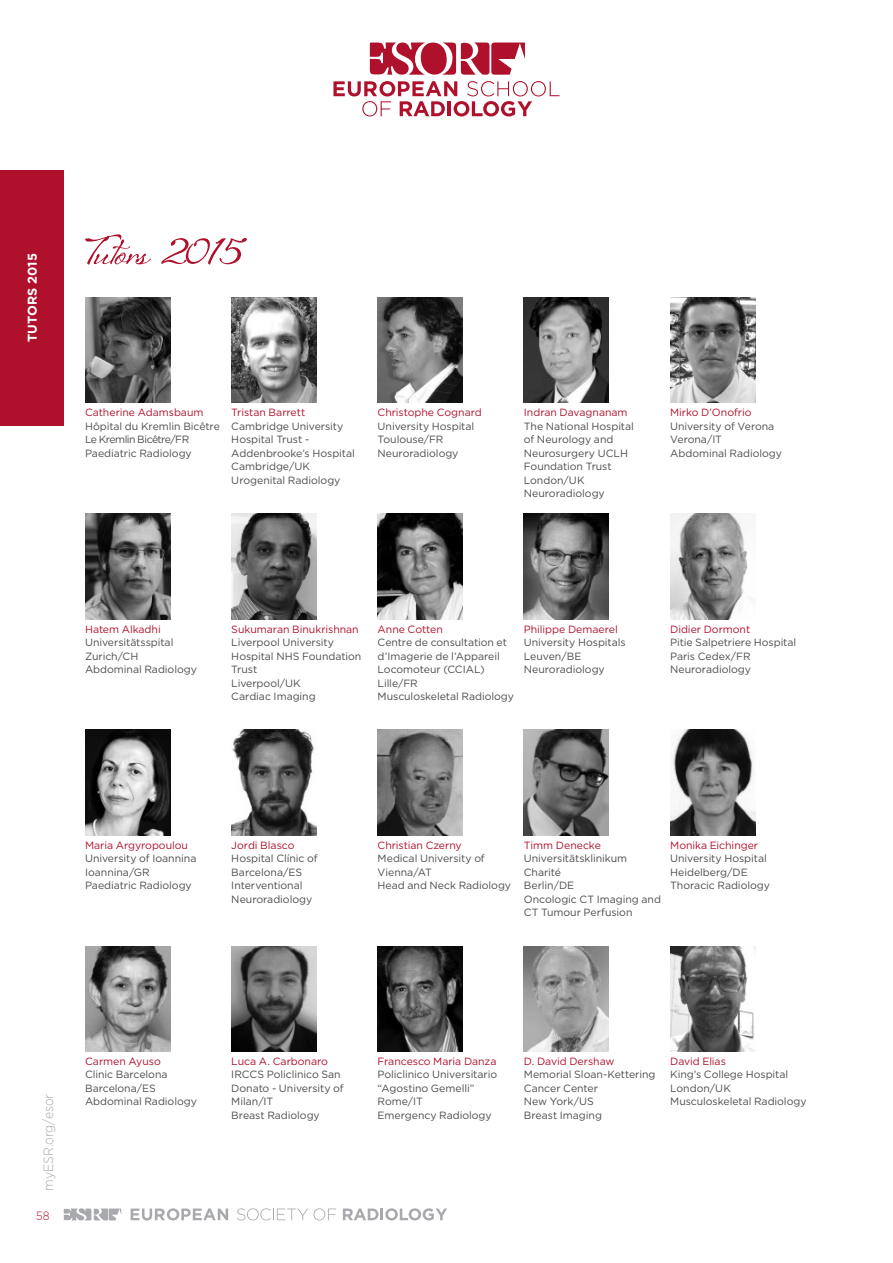
<style>
.page{position:relative;width:893px;height:1263px;background:#fff}
.page>*{position:absolute;margin:0;border:0;box-sizing:border-box;transform-origin:0 0}
.My_experience___Facu{font:700 51px "Sheila";letter-spacing:-.03em;color:#af112c}
.myESR_org_esor{font:300 13.5px "Gotham";color:#a8a9ad;scale:.9 1}
.t1{font:700 12.75px "Gotham";color:#fff}
.Seitennummerierung{font:300 12px "Gotham";color:#af112c;scale:.9 1}
.Tutors_-_Training_Ce{font:10.5px/13.5px "Gotham";letter-spacing:-.005em;color:#4b4c4d}
.Tutors_-_Topic{font:10.5px/13.5px "Gotham";letter-spacing:-.005em;color:#4b4c4d}
.Tutors_-_Name{font:10.5px "Gotham";letter-spacing:-.005em;color:#af112c}
.Tutors_-_Land{font:10.5px "Gotham";letter-spacing:-.005em;color:#4b4c4d}
.Tutors_-_Land-2{font:10.5px "Gotham";letter-spacing:-.055em;color:#4b4c4d}
</style>
<div class="page">
<svg style="left:370px;top:43px;width:155px;height:32px"></svg>
<svg style="left:333px;top:81px;width:226px;height:35px"></svg>
<div style="left:0;top:170px;width:64px;height:255px;background:#af112c"></div>
<svg style="left:64px;top:1208px;width:57px;height:12px"></svg>
<svg style="left:131px;top:1208px;width:97px;height:12px"></svg>
<svg style="left:237px;top:1208px;width:99px;height:12px"></svg>
<svg style="left:343px;top:1208px;width:104px;height:12px"></svg>
<img style="left:85px;top:298px;width:85px;height:105px">
<img style="left:85px;top:514px;width:85px;height:105px">
<img style="left:85px;top:730px;width:85px;height:105px">
<img style="left:85px;top:946px;width:85px;height:105px">
<img style="left:231px;top:298px;width:85px;height:105px">
<img style="left:231px;top:514px;width:85px;height:105px">
<img style="left:231px;top:730px;width:85px;height:105px">
<img style="left:231px;top:946px;width:85px;height:105px">
<img style="left:378px;top:298px;width:85px;height:105px">
<img style="left:378px;top:514px;width:85px;height:105px">
<img style="left:378px;top:730px;width:85px;height:105px">
<img style="left:378px;top:946px;width:85px;height:105px">
<img style="left:524px;top:298px;width:85px;height:105px">
<img style="left:524px;top:514px;width:85px;height:105px">
<img style="left:524px;top:730px;width:85px;height:105px">
<img style="left:524px;top:946px;width:85px;height:105px">
<img style="left:670px;top:298px;width:85px;height:105px">
<img style="left:670px;top:514px;width:78px;height:105px">
<img style="left:670px;top:730px;width:85px;height:105px">
<img style="left:670px;top:946px;width:85px;height:105px">
<p class="t1" style="left:24px;top:342px;width:90px;rotate:-90deg">TUTORS 2015</p>
<p class="My_experience___Facu" style="left:85px;top:228px;width:159px">Tutors 2015</p>
<p class="Tutors_-_Name" style="left:85px;top:406px;width:120px">Catherine Adamsbaum</p>
<p class="Tutors_-_Training_Ce" style="left:85px;top:419px;width:136px">Hôpital du Kremlin Bicêtre</p>
<p class="Tutors_-_Land-2" style="left:85px;top:433px;width:106px">Le Kremlin Bicêtre/FR</p>
<p class="Tutors_-_Topic" style="left:85px;top:446px;width:108px">Paediatric Radiology</p>
<p class="Tutors_-_Name" style="left:231px;top:406px;width:75px">Tristan Barrett</p>
<p class="Tutors_-_Training_Ce" style="left:231px;top:419px;width:125px">Cambridge University<br>Hospital Trust -<br>Addenbrooke’s Hospital</p>
<p class="Tutors_-_Land" style="left:231px;top:460px;width:80px">Cambridge/UK</p>
<p class="Tutors_-_Topic" style="left:231px;top:473px;width:111px">Urogenital Radiology</p>
<p class="Tutors_-_Name" style="left:378px;top:406px;width:106px">Christophe Cognard</p>
<p class="Tutors_-_Training_Ce" style="left:378px;top:419px;width:98px">University Hospital<br>Toulouse/FR</p>
<p class="Tutors_-_Topic" style="left:378px;top:446px;width:82px">Neuroradiology</p>
<p class="Tutors_-_Name" style="left:524px;top:406px;width:105px">Indran Davagnanam</p>
<p class="Tutors_-_Training_Ce" style="left:524px;top:419px;width:112px">The National Hospital of Neurology and<br>Neurosurgery UCLH<br>Foundation Trust</p>
<p class="Tutors_-_Land" style="left:524px;top:473px;width:62px">London/UK</p>
<p class="Tutors_-_Topic" style="left:524px;top:487px;width:82px">Neuroradiology</p>
<p class="Tutors_-_Name" style="left:670px;top:406px;width:83px">Mirko D’Onofrio</p>
<p class="Tutors_-_Training_Ce" style="left:670px;top:419px;width:106px">University of Verona</p>
<p class="Tutors_-_Land" style="left:670px;top:433px;width:53px">Verona/IT</p>
<p class="Tutors_-_Topic" style="left:670px;top:446px;width:113px">Abdominal Radiology</p>
<p class="Tutors_-_Name" style="left:85px;top:622px;width:77px">Hatem Alkadhi</p>
<p class="Tutors_-_Training_Ce" style="left:85px;top:635px;width:90px">Universitätsspital</p>
<p class="Tutors_-_Land" style="left:85px;top:649px;width:55px">Zurich/CH</p>
<p class="Tutors_-_Topic" style="left:85px;top:662px;width:113px">Abdominal Radiology</p>
<p class="Tutors_-_Name" style="left:231px;top:622px;width:129px">Sukumaran Binukrishnan</p>
<p class="Tutors_-_Training_Ce" style="left:231px;top:635px;width:132px">Liverpool University<br>Hospital NHS Foundation<br>Trust</p>
<p class="Tutors_-_Land" style="left:231px;top:676px;width:71px">Liverpool/UK</p>
<p class="Tutors_-_Topic" style="left:231px;top:689px;width:86px">Cardiac Imaging</p>
<p class="Tutors_-_Name" style="left:378px;top:622px;width:67px">Anne Cotten</p>
<p class="Tutors_-_Training_Ce" style="left:378px;top:635px;width:131px">Centre de consultation et d’Imagerie de l’Appareil<br>Locomoteur (CCIAL)</p>
<p class="Tutors_-_Land" style="left:378px;top:676px;width:42px">Lille/FR</p>
<p class="Tutors_-_Topic" style="left:378px;top:689px;width:138px">Musculoskeletal Radiology</p>
<p class="Tutors_-_Name" style="left:524px;top:622px;width:95px">Philippe Demaerel</p>
<p class="Tutors_-_Training_Ce" style="left:524px;top:635px;width:103px">University Hospitals<br>Leuven/BE</p>
<p class="Tutors_-_Topic" style="left:524px;top:662px;width:82px">Neuroradiology</p>
<p class="Tutors_-_Name" style="left:670px;top:622px;width:82px">Didier Dormont</p>
<p class="Tutors_-_Training_Ce" style="left:670px;top:635px;width:128px">Pitie Salpetriere Hospital</p>
<p class="Tutors_-_Land" style="left:670px;top:649px;width:82px">Paris Cedex/FR</p>
<p class="Tutors_-_Topic" style="left:670px;top:662px;width:82px">Neuroradiology</p>
<p class="Tutors_-_Name" style="left:85px;top:838px;width:105px">Maria Argyropoulou</p>
<p class="Tutors_-_Training_Ce" style="left:85px;top:851px;width:113px">University of Ioannina</p>
<p class="Tutors_-_Land" style="left:85px;top:865px;width:66px">Ioannina/GR</p>
<p class="Tutors_-_Topic" style="left:85px;top:878px;width:108px">Paediatric Radiology</p>
<p class="Tutors_-_Name" style="left:231px;top:838px;width:65px">Jordi Blasco</p>
<p class="Tutors_-_Training_Ce" style="left:231px;top:851px;width:88px">Hospital Clínic of<br>Barcelona/ES</p>
<p class="Tutors_-_Topic" style="left:231px;top:878px;width:82px">Interventional<br>Neuroradiology</p>
<p class="Tutors_-_Name" style="left:378px;top:838px;width:86px">Christian Czerny</p>
<p class="Tutors_-_Training_Ce" style="left:378px;top:851px;width:109px">Medical University of<br>Vienna/AT</p>
<p class="Tutors_-_Topic" style="left:378px;top:878px;width:135px">Head and Neck Radiology</p>
<p class="Tutors_-_Name" style="left:524px;top:838px;width:78px">Timm Denecke</p>
<p class="Tutors_-_Training_Ce" style="left:524px;top:851px;width:105px">Universitätsklinikum<br>Charité</p>
<p class="Tutors_-_Land" style="left:524px;top:879px;width:52px">Berlin/DE</p>
<p class="Tutors_-_Topic" style="left:524px;top:892px;width:139px">Oncologic CT Imaging and<br>CT Tumour Perfusion</p>
<p class="Tutors_-_Name" style="left:670px;top:838px;width:90px">Monika Eichinger</p>
<p class="Tutors_-_Training_Ce" style="left:670px;top:851px;width:98px">University Hospital<br>Heidelberg/DE</p>
<p class="Tutors_-_Topic" style="left:670px;top:878px;width:101px">Thoracic Radiology</p>
<p class="myESR_org_esor" style="left:40px;top:1191px;width:109px;rotate:-90deg">myESR.org/esor</p>
<p class="Seitennummerierung" style="left:36px;top:1208px;width:16px">58</p>
<p class="Tutors_-_Name" style="left:85px;top:1054px;width:77px">Carmen Ayuso</p>
<p class="Tutors_-_Training_Ce" style="left:85px;top:1067px;width:84px">Clinic Barcelona</p>
<p class="Tutors_-_Land" style="left:85px;top:1081px;width:72px">Barcelona/ES</p>
<p class="Tutors_-_Topic" style="left:85px;top:1094px;width:113px">Abdominal Radiology</p>
<p class="Tutors_-_Name" style="left:231px;top:1054px;width:98px">Luca A. Carbonaro</p>
<p class="Tutors_-_Training_Ce" style="left:231px;top:1067px;width:114px">IRCCS Policlinico San<br>Donato - University of<br>Milan/IT</p>
<p class="Tutors_-_Topic" style="left:231px;top:1108px;width:90px">Breast Radiology</p>
<p class="Tutors_-_Name" style="left:378px;top:1054px;width:120px">Francesco Maria Danza</p>
<p class="Tutors_-_Training_Ce" style="left:378px;top:1067px;width:121px">Policlinico Universitario “Agostino Gemelli”</p>
<p class="Tutors_-_Land" style="left:378px;top:1095px;width:47px">Rome/IT</p>
<p class="Tutors_-_Topic" style="left:378px;top:1108px;width:116px">Emergency Radiology</p>
<p class="Tutors_-_Name" style="left:524px;top:1054px;width:92px">D. David Dershaw</p>
<p class="Tutors_-_Training_Ce" style="left:524px;top:1067px;width:133px">Memorial Sloan-Kettering<br>Cancer Center</p>
<p class="Tutors_-_Land" style="left:524px;top:1095px;width:71px">New York/US</p>
<p class="Tutors_-_Topic" style="left:524px;top:1108px;width:80px">Breast Imaging</p>
<p class="Tutors_-_Name" style="left:670px;top:1054px;width:57px">David Elias</p>
<p class="Tutors_-_Training_Ce" style="left:670px;top:1067px;width:120px">King’s College Hospital</p>
<p class="Tutors_-_Land" style="left:670px;top:1081px;width:62px">London/UK</p>
<p class="Tutors_-_Topic" style="left:670px;top:1094px;width:138px">Musculoskeletal Radiology</p>
</div>
